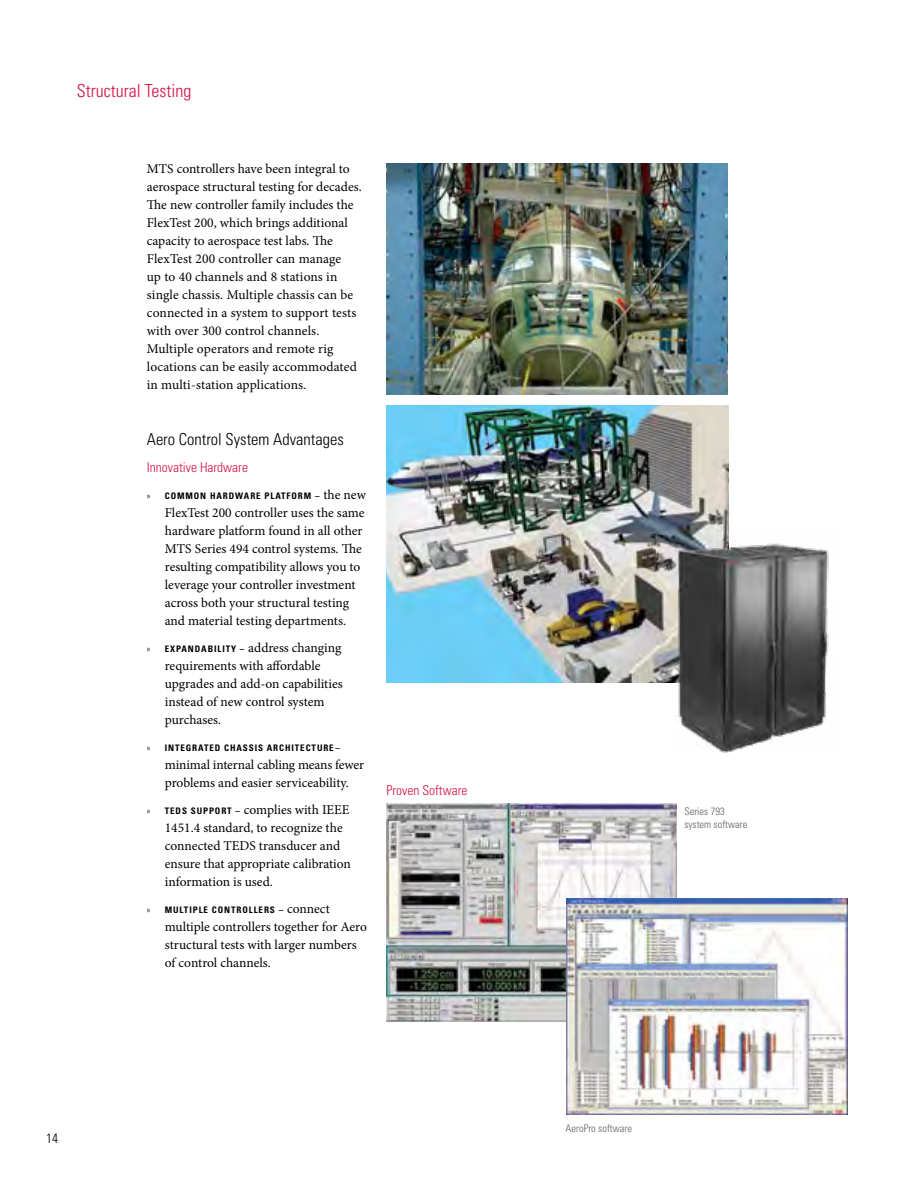
<style>
.page{position:relative;width:918px;height:1188px;background:#fff}
.page>*{position:absolute;margin:0;border:0;box-sizing:border-box;transform-origin:0 0}
.t1{font:300 condensed 18px "Univers";color:#d31245}
.t2{font:300 condensed 16.5px "Univers";color:#000}
.t3{font:13.5px/18px "Minion Pro";color:#000}
.t4{font:300 condensed 13.5px "Univers";color:#d31245}
.t5{font:300 condensed 13.5px "Univers LT Std";color:#000}
.t6{font:300 condensed 10.5px/13.5px "Univers";color:#5f6062}
.t7{font:700 condensed 9px "Univers";letter-spacing:.1em;color:#000}
.s1{font-weight:300}
.s2{font-family:"Minion Pro";font-weight:400;font-stretch:normal;font-size:13.5px}
.s3{font-family:"Univers";font-weight:300;font-stretch:condensed;font-size:9px}
.s4{font-family:"Univers";font-weight:700;font-stretch:condensed;font-size:9px}
</style>
<div class="page">
<img style="left:386px;top:164px;width:342px;height:231px">
<img style="left:386px;top:405px;width:343px;height:277px">
<img style="left:674px;top:532px;width:155px;height:220px">
<img style="left:386px;top:804px;width:290px;height:218px">
<img style="left:566px;top:898px;width:281px;height:217px">
<h1 class="t1" style="left:77px;top:80px;width:116px">Structural Testing</h1>
<p class="t3" style="left:147px;top:160px;width:216px">MTS controllers have been integral to aerospace structural testing for decades.<br>The new controller family includes the FlexTest 200, which brings additional capacity to aerospace test labs. The FlexTest 200 controller can manage<br>up to 40 channels and 8 stations in single chassis. Multiple chassis can be connected in a system to support tests with over 300 control channels.<br>Multiple operators and remote rig locations can be easily accommodated in multi-station applications.</p>
<p class="t2" style="left:147px;top:429px;width:199px">Aero Control System Advantages</p>
<p class="t4" style="left:147px;top:459px;width:103px">Innovative Hardware</p>
<p class="t7" style="left:147px;top:490px;width:221px"><span class="s1">»</span> COMMON HARDWARE PLATFORM – <span class="s2">the new</span></p>
<p class="t3" style="left:165px;top:504px;width:201px">FlexTest 200 controller uses the same hardware platform found in all other MTS Series 494 control systems. The resulting compatibility allows you to leverage your controller investment across both your structural testing and material testing departments.</p>
<p class="t3" style="left:165px;top:639px;width:179px;text-indent:-18px"><span class="s3">»</span> <span class="s4">EXPANDABILITY –</span> address changing requirements with affordable upgrades and add-on capabilities instead of new control system purchases.</p>
<p class="t7" style="left:147px;top:742px;width:195px"><span class="s1">»</span> INTEGRATED CHASSIS ARCHITECTURE–</p>
<p class="t3" style="left:165px;top:756px;width:201px">minimal internal cabling means fewer problems and easier serviceability.</p>
<p class="t3" style="left:165px;top:801px;width:188px;text-indent:-18px"><span class="s3">»</span> <span class="s4">TEDS SUPPORT –</span> complies with IEEE<br>1451.4 standard, to recognize the connected TEDS transducer and ensure that appropriate calibration information is used.</p>
<p class="t7" style="left:147px;top:904px;width:185px"><span class="s1">»</span> MULTIPLE CONTROLLERS – <span class="s2">connect</span></p>
<p class="t3" style="left:165px;top:918px;width:204px">multiple controllers together for Aero structural tests with larger numbers of control channels.</p>
<p class="t4" style="left:386px;top:782px;width:82px">Proven Software</p>
<p class="t5" style="left:46px;top:1130px;width:13px">14</p>
<p class="t6" style="left:684px;top:805px;width:64px">Series 793 system software</p>
<p class="t6" style="left:566px;top:1122px;width:68px">AeroPro software</p>
</div>
